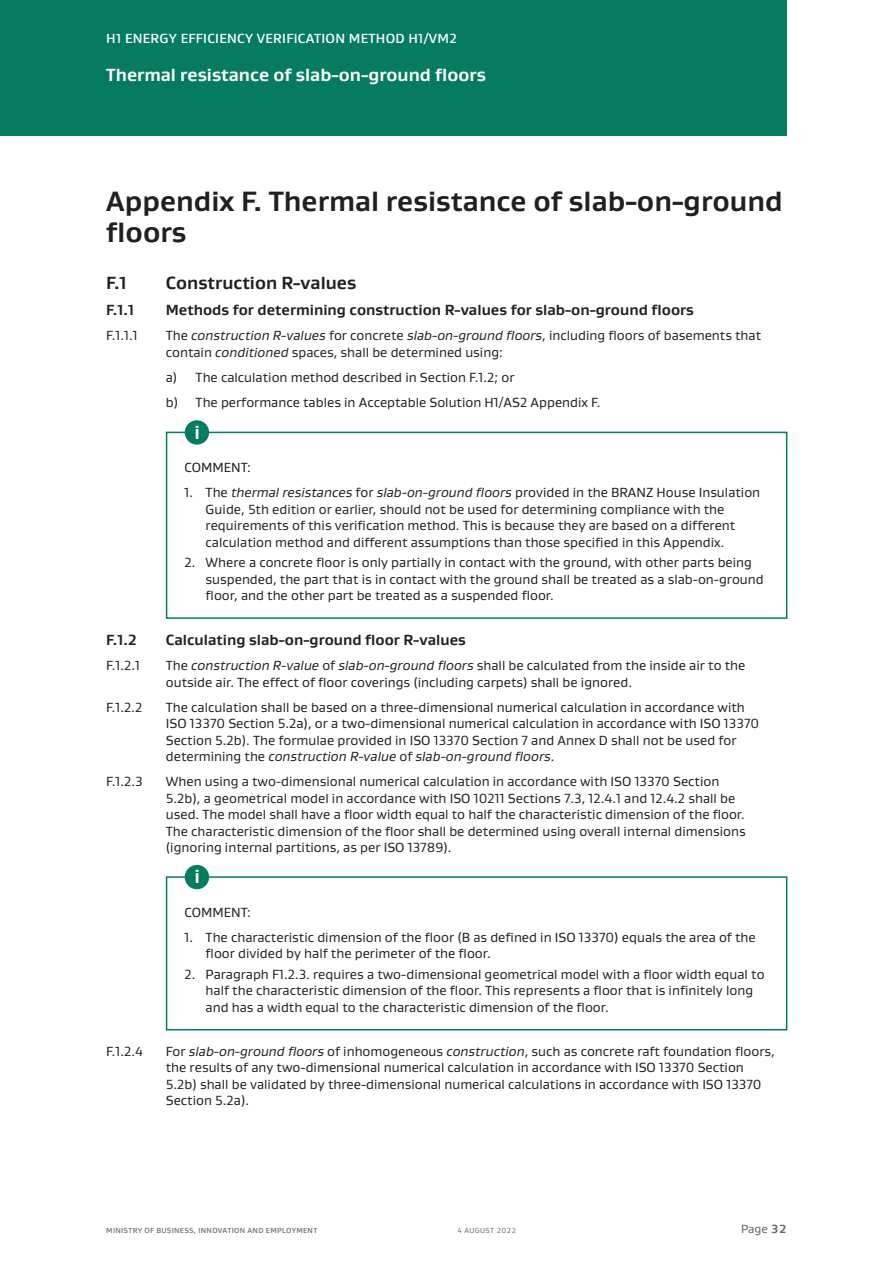
<style>
.page{position:relative;width:893px;height:1263px;background:#fff}
.page>*{position:absolute;margin:0;border:0;box-sizing:border-box;transform-origin:0 0}
._1_Header{font:700 28.5px/31.5px "Gustan";color:#231f20}
._1_1_1_Body{font:700 19.5px "Gustan";color:#fff}
.Bar_header{font:700 18px "Gustan";color:#fff}
._2_Heading{font:700 18px "Gustan";color:#231f20}
._3_Header{font:700 15px "Gustan";color:#231f20}
._1_1_1_Body-2{font:13.5px/16.5px "Gustan";color:#231f20}
._6_Body_Bullets{font:13.5px/16.5px "Gustan";color:#231f20}
._1_1_1_A_B_Body{font:13.5px "Gustan";color:#231f20}
.t1{font:500 13.5px "Gustan";letter-spacing:.02em;color:#fff}
._5_Body{font:13.5px "Gustan";color:#231f20}
.t2{font:12px "Gustan";color:#636366}
.t3{font:500 7.5px "Gustan";letter-spacing:.04em;color:#6c6d70}
.t4{font:7.5px "Gustan";letter-spacing:.04em;color:#6c6d70}
.s1{font-style:italic}
.s2{font-weight:700}
</style>
<div class="page">
<div style="left:0;top:0;width:787px;height:136px;background:#057c60"></div>
<div style="left:166px;top:432px;width:621px;height:187px;border:2px solid #057c60"></div>
<div style="left:185px;top:420px;width:24px;height:25px;background:#057c60;border-radius:50%"></div>
<div style="left:166px;top:876px;width:621px;height:154px;border:2px solid #057c60"></div>
<div style="left:185px;top:865px;width:24px;height:24px;background:#057c60;border-radius:50%"></div>
<p class="t1" style="left:106px;top:30px;width:352px">H1 ENERGY EFFICIENCY VERIFICATION METHOD H1/VM2</p>
<p class="Bar_header" style="left:106px;top:63px;width:381px">Thermal resistance of slab-on-ground floors</p>
<p class="_1_Header" style="left:106px;top:184px;width:678px">Appendix F. Thermal resistance of slab-on-ground floors</p>
<p class="_2_Heading" style="left:106px;top:271px;width:22px">F.1</p>
<p class="_2_Heading" style="left:166px;top:271px;width:192px">Construction R-values</p>
<p class="_3_Header" style="left:106px;top:300px;width:29px">F.1.1</p>
<p class="_3_Header" style="left:166px;top:300px;width:529px">Methods for determining construction R-values for slab-on-ground floors</p>
<p class="_1_1_1_Body-2" style="left:106px;top:327px;width:33px">F.1.1.1</p>
<p class="_1_1_1_Body-2" style="left:166px;top:327px;width:597px">The <span class="s1">construction R-values</span> for concrete <span class="s1">slab-on-ground floors</span>, including floors of basements that contain <span class="s1">conditioned</span> spaces, shall be determined using:</p>
<p class="_1_1_1_A_B_Body" style="left:166px;top:368px;width:350px">a) The calculation method described in Section F.1.2; or</p>
<p class="_1_1_1_A_B_Body" style="left:166px;top:393px;width:436px">b) The performance tables in Acceptable Solution H1/AS2 Appendix F.</p>
<p class="_1_1_1_Body" style="left:194px;top:419px;width:7px">i</p>
<p class="_5_Body" style="left:184px;top:459px;width:68px">COMMENT:</p>
<p class="_6_Body_Bullets" style="left:206px;top:484px;width:556px;text-indent:-21px">1. The <span class="s1">thermal resistances</span> for <span class="s1">slab-on-ground floors</span> provided in the BRANZ House Insulation Guide, 5th edition or earlier, should not be used for determining compliance with the requirements of this verification method. This is because they are based on a different calculation method and different assumptions than those specified in this Appendix.</p>
<p class="_6_Body_Bullets" style="left:206px;top:554px;width:560px;text-indent:-21px">2. Where a concrete floor is only partially in contact with the ground, with other parts being suspended, the part that is in contact with the ground shall be treated as a slab-on-ground floor, and the other part be treated as a suspended floor.</p>
<p class="_3_Header" style="left:106px;top:630px;width:32px">F.1.2</p>
<p class="_3_Header" style="left:166px;top:630px;width:301px">Calculating slab-on-ground floor R-values</p>
<p class="_1_1_1_Body-2" style="left:106px;top:657px;width:35px">F.1.2.1</p>
<p class="_1_1_1_Body-2" style="left:166px;top:657px;width:581px">The <span class="s1">construction R-value</span> of <span class="s1">slab-on-ground floors</span> shall be calculated from the inside air to the outside air. The effect of floor coverings (including carpets) shall be ignored.</p>
<p class="_1_1_1_Body-2" style="left:106px;top:699px;width:38px">F.1.2.2</p>
<p class="_1_1_1_Body-2" style="left:166px;top:699px;width:595px">The calculation shall be based on a three-dimensional numerical calculation in accordance with ISO 13370 Section 5.2a), or a two-dimensional numerical calculation in accordance with ISO 13370<br>Section 5.2b). The formulae provided in ISO 13370 Section 7 and Annex D shall not be used for determining the <span class="s1">construction R-value</span> of <span class="s1">slab-on-ground floors</span>.</p>
<p class="_1_1_1_Body-2" style="left:106px;top:773px;width:38px">F.1.2.3</p>
<p class="_1_1_1_Body-2" style="left:166px;top:773px;width:581px">When using a two-dimensional numerical calculation in accordance with ISO 13370 Section 5.2b), a geometrical model in accordance with ISO 10211 Sections 7.3, 12.4.1 and 12.4.2 shall be used. The model shall have a floor width equal to half the characteristic dimension of the floor.<br>The characteristic dimension of the floor shall be determined using overall internal dimensions (ignoring internal partitions, as per ISO 13789).</p>
<p class="_1_1_1_Body" style="left:194px;top:864px;width:7px">i</p>
<p class="_5_Body" style="left:184px;top:903px;width:68px">COMMENT:</p>
<p class="_6_Body_Bullets" style="left:206px;top:928px;width:552px;text-indent:-21px">1. The characteristic dimension of the floor (B as defined in ISO 13370) equals the area of the floor divided by half the perimeter of the floor.</p>
<p class="_6_Body_Bullets" style="left:206px;top:966px;width:560px;text-indent:-21px">2. Paragraph F1.2.3. requires a two-dimensional geometrical model with a floor width equal to half the characteristic dimension of the floor. This represents a floor that is infinitely long and has a width equal to the characteristic dimension of the floor.</p>
<p class="_1_1_1_Body-2" style="left:106px;top:1042px;width:38px">F.1.2.4</p>
<p class="_1_1_1_Body-2" style="left:166px;top:1042px;width:610px">For <span class="s1">slab-on-ground floors</span> of inhomogeneous <span class="s1">construction</span>, such as concrete raft foundation floors, the results of any two-dimensional numerical calculation in accordance with ISO 13370 Section 5.2b) shall be validated by three-dimensional numerical calculations in accordance with ISO 13370<br>Section 5.2a).</p>
<p class="t3" style="left:106px;top:1225px;width:212px">MINISTRY OF BUSINESS, INNOVATION AND EMPLOYMENT</p>
<p class="t4" style="left:457px;top:1225px;width:61px">4 AUGUST 2022</p>
<p class="t2" style="left:741px;top:1221px;width:47px">Page <span class="s2">32</span></p>
</div>
